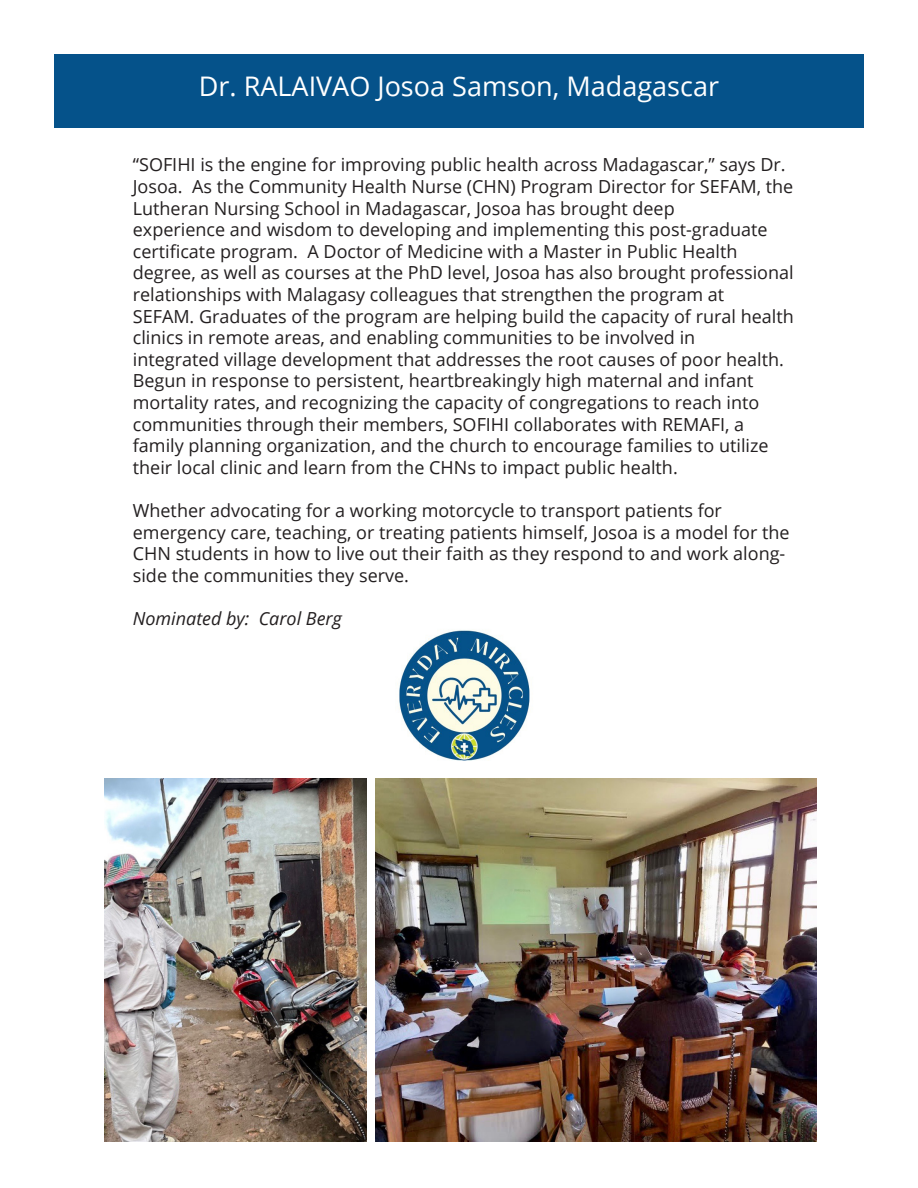
<style>
.page{position:relative;width:918px;height:1188px;background:#fff}
.page>*{position:absolute;margin:0;border:0;box-sizing:border-box;transform-origin:0 0}
.t1{font:27px "Open Sans";color:#fff}
.t2{font:18px/21.6px "Open Sans";color:#231f20}
.t3{font:italic 18px "Open Sans";color:#231f20}
</style>
<div class="page">
<div style="left:54px;top:54px;width:810px;height:73px;background:#05528a"></div>
<img style="left:399px;top:630px;width:131px;height:131px">
<img style="left:105px;top:779px;width:261px;height:363px">
<img style="left:376px;top:779px;width:440px;height:363px">
<p class="t1" style="left:199px;top:68px;width:522px">Dr. RALAIVAO Josoa Samson, Madagascar</p>
<p class="t2" style="left:133px;top:154px;width:662px">“SOFIHI is the engine for improving public health across Madagascar,” says Dr.<br>Josoa. As the Community Health Nurse (CHN) Program Director for SEFAM, the</p>
<p class="t2" style="left:133px;top:197px;width:543px">Lutheran Nursing School in Madagascar, Josoa has brought deep</p>
<p class="t2" style="left:133px;top:218px;width:636px">experience and wisdom to developing and implementing this post-graduate certificate program. A Doctor of Medicine with a Master in Public Health</p>
<p class="t2" style="left:133px;top:262px;width:662px">degree, as well as courses at the PhD level, Josoa has also brought professional relationships with Malagasy colleagues that strengthen the program at</p>
<p class="t2" style="left:133px;top:305px;width:662px">SEFAM. Graduates of the program are helping build the capacity of rural health clinics in remote areas, and enabling communities to be involved in</p>
<p class="t2" style="left:133px;top:348px;width:653px">integrated village development that addresses the root causes of poor health.<br>Begun in response to persistent, heartbreakingly high maternal and infant mortality rates, and recognizing the capacity of congregations to reach into communities through their members, SOFIHI collaborates with REMAFI, a</p>
<p class="t2" style="left:133px;top:434px;width:637px">family planning organization, and the church to encourage families to utilize their local clinic and learn from the CHNs to impact public health.</p>
<p class="t2" style="left:133px;top:499px;width:591px">Whether advocating for a working motorcycle to transport patients for</p>
<p class="t2" style="left:133px;top:521px;width:658px">emergency care, teaching, or treating patients himself, Josoa is a model for the<br>CHN students in how to live out their faith as they respond to and work along&shy;side the communities they serve.</p>
<p class="t3" style="left:133px;top:606px;width:210px">Nominated by: Carol Berg</p>
</div>
